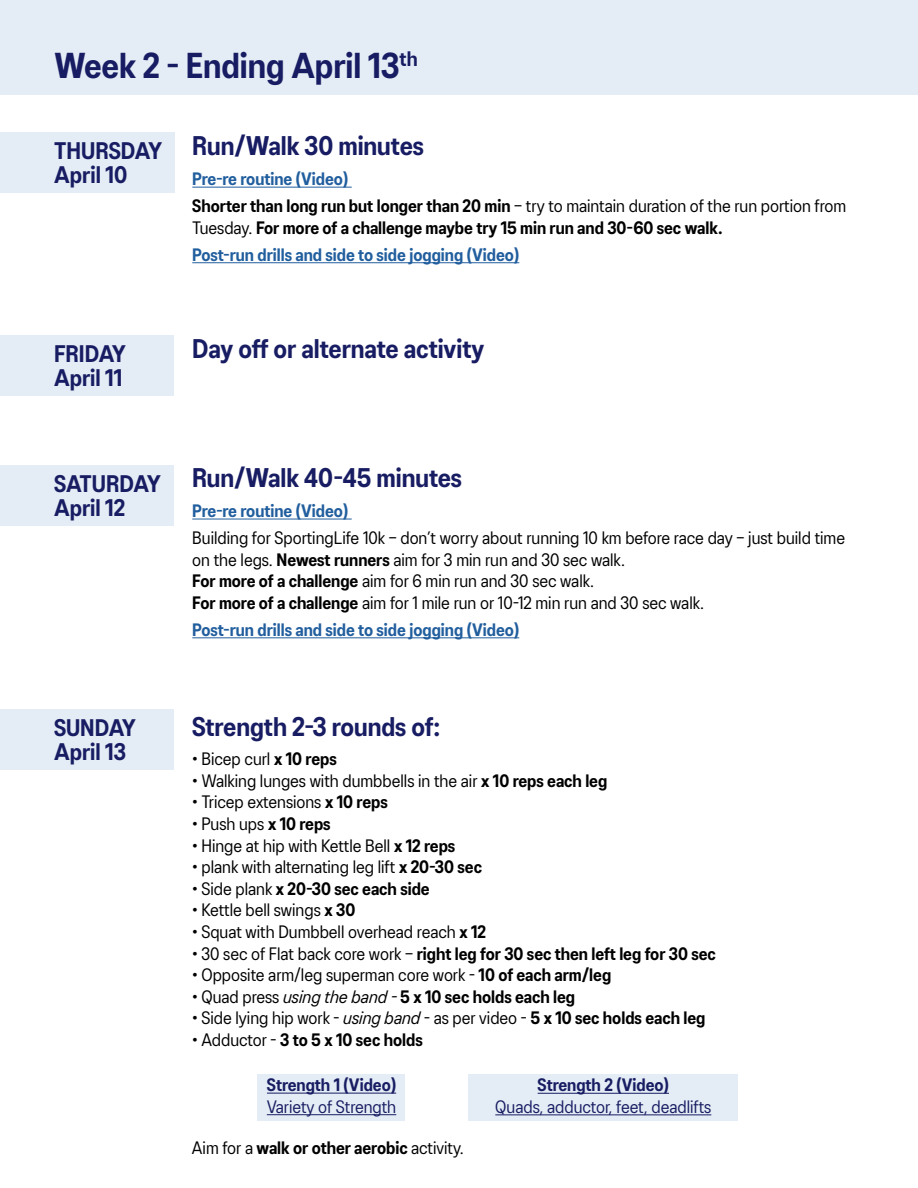
<style>
.page{position:relative;width:918px;height:1188px;background:#fff}
.page>*{position:absolute;margin:0;border:0;box-sizing:border-box;transform-origin:0 0}
.t1{font:700 36px "ASICS Font 3.0";color:#181d63}
.t2{font:700 27px "ASICS Font 3.0";color:#181d63}
.t3{font:700 24px/24px "ASICS Font 3.0";color:#181d63}
.t4{font:18px/21.6px "ASICS Font 3.0";color:#000}
.t5{font:700 18px/27px "ASICS Font 3.0";color:#000}
.t6{font:700 18px "ASICS Font 3.0";color:#215e9e}
.t7{font:18px "ASICS Font 3.0";color:#181d63}
.t8{font:700 18px "ASICS Font 3.0";color:#181d63}
.s1{font-weight:700;color:#215e9e}
.s2{font-weight:700}
.s3{font-weight:400}
.s4{color:#215e9e}
.s5{font-weight:400;font-style:italic}
.s6{font-style:italic}
</style>
<div class="page">
<div style="left:0;top:465px;width:174px;height:61px;background:#e4edf5"></div>
<div style="left:0;top:710px;width:174px;height:60px;background:#e4edf5"></div>
<div style="left:0;top:0;width:918px;height:94px;background:#e4edf5"></div>
<hr style="left:192px;top:519px;width:160px;height:1px;background:#215e9e">
<hr style="left:192px;top:637px;width:327px;height:1px;background:#215e9e">
<div style="left:0;top:335px;width:174px;height:60px;background:#e4edf5"></div>
<div style="left:0;top:132px;width:174px;height:60px;background:#e4edf5"></div>
<hr style="left:192px;top:187px;width:160px;height:1px;background:#215e9e">
<hr style="left:192px;top:262px;width:327px;height:1px;background:#215e9e">
<div style="left:257px;top:1074px;width:148px;height:46px;background:#e4edf5"></div>
<div style="left:469px;top:1074px;width:269px;height:46px;background:#e4edf5"></div>
<hr style="left:267px;top:1093px;width:129px;height:1px;background:#181d63">
<hr style="left:267px;top:1114px;width:129px;height:1px;background:#181d63">
<hr style="left:538px;top:1093px;width:131px;height:1px;background:#181d63">
<hr style="left:495px;top:1114px;width:216px;height:1px;background:#181d63">
<h1 class="t1" style="left:54px;top:43px;width:365px">Week 2 - Ending April 13<sup>th</sup></h1>
<h3 class="t3" style="left:54px;top:137px;width:109px">THURSDAY<br>April 10</h3>
<h2 class="t2" style="left:192px;top:129px;width:233px">Run/Walk 30 minutes</h2>
<p class="t4" style="left:192px;top:165px;width:655px;line-height:27px"><span class="s1">Pre-re routine (Video)<br></span><span class="s2">Shorter than long run but longer than 20 min</span> – try to maintain duration of the run portion from</p>
<p class="t5" style="left:192px;top:213px;width:532px"><span class="s3">Tuesday.</span> For more of a challenge maybe try 15 min run and 30-60 sec walk.<br><span class="s4">Post-run drills and side to side jogging (Video)</span></p>
<h3 class="t3" style="left:54px;top:340px;width:73px">FRIDAY<br>April 11</h3>
<h2 class="t2" style="left:192px;top:332px;width:294px">Day off or alternate activity</h2>
<h3 class="t3" style="left:54px;top:471px;width:108px">SATURDAY<br>April 12</h3>
<h3 class="t3" style="left:54px;top:715px;width:83px">SUNDAY<br>April 13</h3>
<h2 class="t2" style="left:192px;top:461px;width:271px">Run/Walk 40-45 minutes</h2>
<p class="t6" style="left:192px;top:499px;width:158px">Pre-re routine (Video)</p>
<p class="t4" style="left:192px;top:526px;width:654px">Building for SportingLife 10k – don’t worry about running 10 km before race day – just build time on the legs. <span class="s2">Newest runners</span> aim for 3 min run and 30 sec walk.<br><span class="s2">For more of a challenge</span> aim for 6 min run and 30 sec walk.<br><span class="s2">For more of a challenge</span> aim for 1 mile run or 10-12 min run and 30 sec walk.</p>
<p class="t6" style="left:192px;top:618px;width:328px">Post-run drills and side to side jogging (Video)</p>
<h2 class="t2" style="left:192px;top:709px;width:250px">Strength 2-3 rounds of:</h2>
<p class="t4" style="left:192px;top:747px;width:146px">• Bicep curl <span class="s2">x 10 reps</span></p>
<p class="t4" style="left:192px;top:769px;width:417px">• Walking lunges with dumbbells in the air <span class="s2">x 10 reps each leg</span></p>
<p class="t4" style="left:192px;top:791px;width:197px">• Tricep extensions <span class="s2">x 10 reps</span></p>
<p class="t4" style="left:192px;top:812px;width:140px">• Push ups <span class="s2">x 10 reps</span></p>
<p class="t4" style="left:192px;top:834px;width:265px">• Hinge at hip with Kettle Bell <span class="s2">x 12 reps</span></p>
<p class="t4" style="left:192px;top:855px;width:291px">• plank with alternating leg lift <span class="s2">x 20-30 sec</span></p>
<p class="t5" style="left:192px;top:874px;width:239px"><span class="s3">• Side plank</span> x 20-30 sec each side</p>
<p class="t4" style="left:192px;top:899px;width:165px">• Kettle bell swings <span class="s2">x 30</span></p>
<p class="t4" style="left:192px;top:920px;width:296px">• Squat with Dumbbell overhead reach <span class="s2">x 12</span></p>
<p class="t5" style="left:192px;top:939px;width:525px"><span class="s3">• 30 sec of Flat back core work –</span> right leg for 30 sec then left leg for 30 sec</p>
<p class="t4" style="left:192px;top:963px;width:421px">• Opposite arm/leg superman core work - <span class="s2">10 of each arm/leg</span></p>
<p class="t5" style="left:192px;top:982px;width:385px"><span class="s3">• Quad press</span> <span class="s5">using the band -</span> 5 x 10 sec holds each leg</p>
<p class="t4" style="left:192px;top:1007px;width:515px">• Side lying hip work - <span class="s6">using band</span> - as per video - <span class="s2">5 x 10 sec holds each leg</span></p>
<p class="t5" style="left:192px;top:1026px;width:232px"><span class="s3">• Adductor -</span> 3 to 5 x 10 sec holds</p>
<p class="t8" style="left:267px;top:1074px;width:131px">Strength 1 (Video)</p>
<p class="t7" style="left:267px;top:1095px;width:131px">Variety of Strength</p>
<p class="t5" style="left:192px;top:1133px;width:273px"><span class="s3">Aim for a</span> walk or other aerobic <span class="s3">activity.</span></p>
<p class="t8" style="left:538px;top:1074px;width:133px">Strength 2 (Video)</p>
<p class="t7" style="left:495px;top:1095px;width:217px">Quads, adductor, feet, deadlifts</p>
</div>
